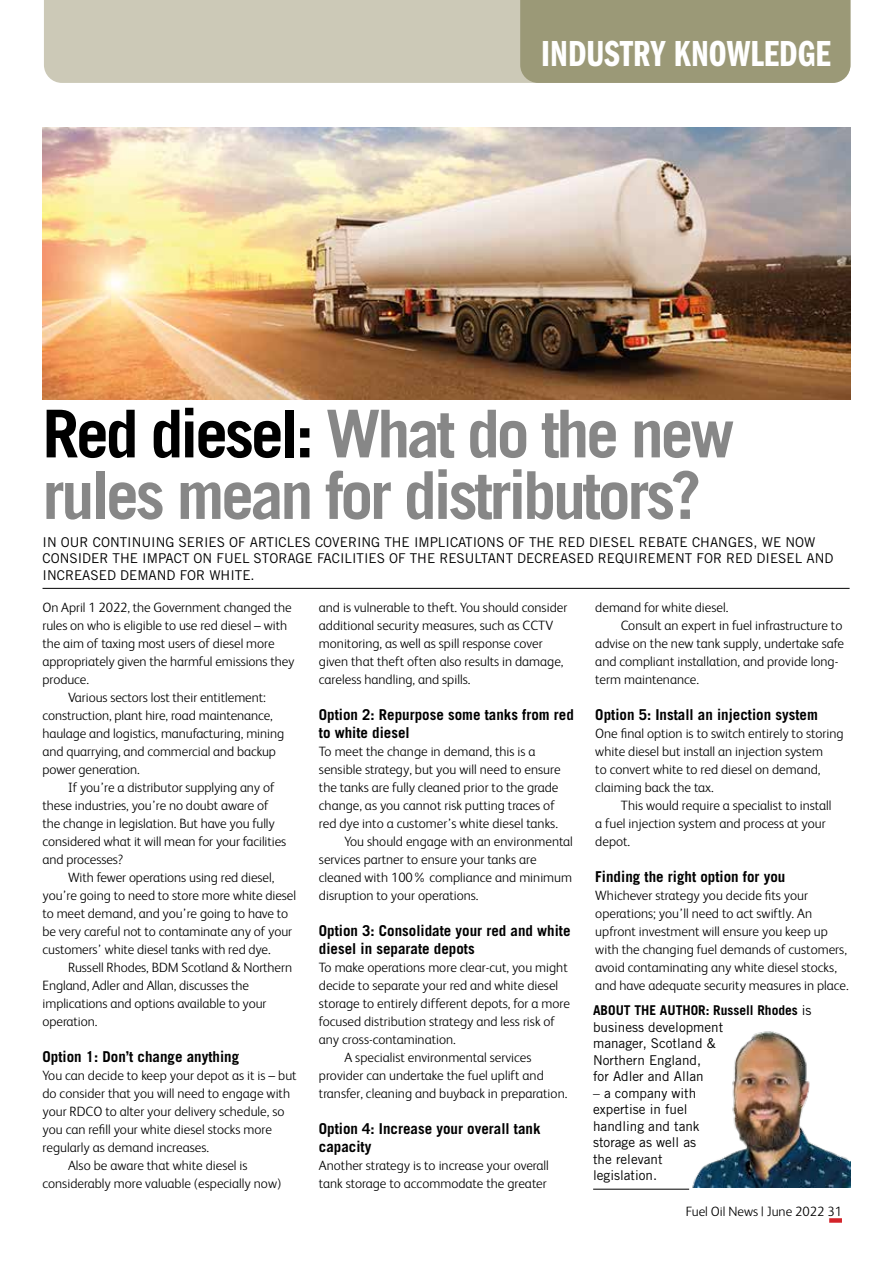
<style>
.page{position:relative;width:893px;height:1263px;background:#fff}
.page>*{position:absolute;margin:0;border:0;box-sizing:border-box;transform-origin:0 0}
.t1{font:700 66px/61.5px "Trade Gothic LT Std";letter-spacing:-.05em;color:#878787}
.t2{font:37.5px "Franklin Gothic LT Pro Dm Cm";color:#fff}
.t3{font:700 15px/18px "Trade Gothic LT Std";color:#000}
.t4{font:300 13.5px/18px "FS Albert";color:#000}
.t5{font:13.5px/16.5px "Trade Gothic LT Std";color:#000}
.s1{color:#000}
.s2{font-weight:700}
</style>
<div class="page">
<div style="left:829px;top:1218px;width:13px;height:5px;background:#d3232a"></div>
<div style="left:44px;top:0;width:476px;height:83px;background:#ccc9b7"></div>
<div style="left:520px;top:0;width:330px;height:83px;background:#9b9977"></div>
<hr style="left:43px;top:588px;width:807px;height:1px;background:#000">
<img style="left:43px;top:128px;width:807px;height:272px">
<img style="left:692px;top:1031px;width:158px;height:157px">
<hr style="left:593px;top:1189px;width:96px;height:1px;background:#000">
<h2 class="t2" style="left:541px;top:33px;width:291px">INDUSTRY KNOWLEDGE</h2>
<h1 class="t1" style="left:43px;top:402px;width:693px"><span class="s1">Red diesel:</span> What do the new rules mean for distributors?</h1>
<p class="t5" style="left:43px;top:533px;width:792px">IN OUR CONTINUING SERIES OF ARTICLES COVERING THE IMPLICATIONS OF THE RED DIESEL REBATE CHANGES, WE NOW<br>CONSIDER THE IMPACT ON FUEL STORAGE FACILITIES OF THE RESULTANT DECREASED REQUIREMENT FOR RED DIESEL AND<br>INCREASED DEMAND FOR WHITE.</p>
<p class="t4" style="left:43px;top:598px;width:251px">On April 1 2022, the Government changed the</p>
<p class="t4" style="left:43px;top:616px;width:246px">rules on who is eligible to use red diesel – with</p>
<p class="t4" style="left:43px;top:634px;width:234px">the aim of taxing most users of diesel more</p>
<p class="t4" style="left:43px;top:652px;width:253px">appropriately given the harmful emissions they</p>
<p class="t4" style="left:43px;top:670px;width:48px">produce.</p>
<p class="t4" style="left:68px;top:688px;width:199px">Various sectors lost their entitlement:</p>
<p class="t4" style="left:43px;top:706px;width:232px">construction, plant hire, road maintenance,</p>
<p class="t4" style="left:43px;top:724px;width:243px">haulage and logistics, manufacturing, mining</p>
<p class="t4" style="left:43px;top:742px;width:235px">and quarrying, and commercial and backup</p>
<p class="t4" style="left:43px;top:760px;width:99px">power generation.</p>
<p class="t4" style="left:68px;top:778px;width:208px">If you’re a distributor supplying any of</p>
<p class="t4" style="left:43px;top:796px;width:228px">these industries, you’re no doubt aware of</p>
<p class="t4" style="left:43px;top:814px;width:234px">the change in legislation. But have you fully</p>
<p class="t4" style="left:43px;top:832px;width:245px">considered what it will mean for your facilities</p>
<p class="t4" style="left:43px;top:850px;width:82px">and processes?</p>
<p class="t4" style="left:68px;top:868px;width:208px">With fewer operations using red diesel,</p>
<p class="t4" style="left:43px;top:886px;width:255px">you’re going to need to store more white diesel</p>
<p class="t4" style="left:43px;top:904px;width:247px">to meet demand, and you’re going to have to</p>
<p class="t4" style="left:43px;top:922px;width:251px">be very careful not to contaminate any of your</p>
<p class="t4" style="left:43px;top:940px;width:230px">customers’ white diesel tanks with red dye.</p>
<p class="t4" style="left:68px;top:958px;width:226px">Russell Rhodes, BDM Scotland &amp; Northern</p>
<p class="t4" style="left:43px;top:976px;width:208px">England, Adler and Allan, discusses the</p>
<p class="t4" style="left:43px;top:994px;width:226px">implications and options available to your</p>
<p class="t4" style="left:43px;top:1012px;width:56px">operation.</p>
<p class="t3" style="left:43px;top:1047px;width:198px">Option 1: Don’t change anything</p>
<p class="t4" style="left:43px;top:1066px;width:256px">You can decide to keep your depot as it is – but</p>
<p class="t4" style="left:43px;top:1084px;width:249px">do consider that you will need to engage with</p>
<p class="t4" style="left:43px;top:1102px;width:243px">your RDCO to alter your delivery schedule, so</p>
<p class="t4" style="left:43px;top:1120px;width:231px">you can refill your white diesel stocks more</p>
<p class="t4" style="left:43px;top:1138px;width:168px">regularly as demand increases.</p>
<p class="t4" style="left:68px;top:1156px;width:181px">Also be aware that white diesel is</p>
<p class="t4" style="left:43px;top:1174px;width:240px">considerably more valuable (especially now)</p>
<p class="t4" style="left:319px;top:598px;width:250px">and is vulnerable to theft. You should consider additional security measures, such as CCTV monitoring, as well as spill response cover given that theft often also results in damage, careless handling, and spills.</p>
<p class="t3" style="left:319px;top:705px;width:257px">Option 2: Repurpose some tanks from red to white diesel</p>
<p class="t4" style="left:319px;top:742px;width:218px">To meet the change in demand, this is a</p>
<p class="t4" style="left:319px;top:760px;width:243px">sensible strategy, but you will need to ensure</p>
<p class="t4" style="left:319px;top:778px;width:241px">the tanks are fully cleaned prior to the grade</p>
<p class="t4" style="left:319px;top:796px;width:238px">change, as you cannot risk putting traces of</p>
<p class="t4" style="left:319px;top:814px;width:241px">red dye into a customer’s white diesel tanks.</p>
<p class="t4" style="left:344px;top:832px;width:230px">You should engage with an environmental</p>
<p class="t4" style="left:319px;top:850px;width:219px">services partner to ensure your tanks are</p>
<p class="t4" style="left:319px;top:868px;width:255px">cleaned with 100% compliance and minimum</p>
<p class="t4" style="left:319px;top:886px;width:161px">disruption to your operations.</p>
<p class="t3" style="left:319px;top:921px;width:253px">Option 3: Consolidate your red and white diesel in separate depots</p>
<p class="t4" style="left:319px;top:958px;width:250px">To make operations more clear-cut, you might</p>
<p class="t4" style="left:319px;top:976px;width:241px">decide to separate your red and white diesel</p>
<p class="t4" style="left:319px;top:994px;width:252px">storage to entirely different depots, for a more</p>
<p class="t4" style="left:319px;top:1012px;width:238px">focused distribution strategy and less risk of</p>
<p class="t4" style="left:319px;top:1030px;width:138px">any cross-contamination.</p>
<p class="t4" style="left:344px;top:1048px;width:189px">A specialist environmental services</p>
<p class="t4" style="left:319px;top:1066px;width:226px">provider can undertake the fuel uplift and</p>
<p class="t4" style="left:319px;top:1084px;width:250px">transfer, cleaning and buyback in preparation.</p>
<p class="t3" style="left:319px;top:1119px;width:223px">Option 4: Increase your overall tank capacity</p>
<p class="t4" style="left:319px;top:1156px;width:232px">Another strategy is to increase your overall tank storage to accommodate the greater</p>
<p class="t4" style="left:595px;top:598px;width:135px">demand for white diesel.</p>
<p class="t4" style="left:621px;top:616px;width:223px">Consult an expert in fuel infrastructure to</p>
<p class="t4" style="left:595px;top:634px;width:250px">advise on the new tank supply, undertake safe</p>
<p class="t4" style="left:595px;top:652px;width:244px">and compliant installation, and provide long-</p>
<p class="t4" style="left:595px;top:670px;width:105px">term maintenance.</p>
<p class="t3" style="left:595px;top:705px;width:224px">Option 5: Install an injection system</p>
<p class="t4" style="left:595px;top:724px;width:250px">One final option is to switch entirely to storing white diesel but install an injection system<br>to convert white to red diesel on demand, claiming back the tax.</p>
<p class="t4" style="left:595px;top:796px;width:238px;text-indent:26px">This would require a specialist to install a fuel injection system and process at your depot.</p>
<p class="t3" style="left:595px;top:867px;width:192px">Finding the right option for you</p>
<p class="t4" style="left:595px;top:886px;width:255px">Whichever strategy you decide fits your operations; you’ll need to act swiftly. An upfront investment will ensure you keep up with the changing fuel demands of customers, avoid contaminating any white diesel stocks, and have adequate security measures in place.</p>
<p class="t5" style="left:593px;top:1002px;width:220px"><span class="s2">ABOUT THE AUTHOR: Russell Rhodes</span> is business development<br>manager, Scotland &amp;<br>Northern England,<br>for Adler and Allan</p>
<p class="t5" style="left:593px;top:1085px;width:108px">– a company with expertise in fuel handling and tank storage as well as the relevant legislation.</p>
<p class="t4" style="left:686px;top:1202px;width:158px">Fuel Oil News | June 2022 31</p>
</div>
